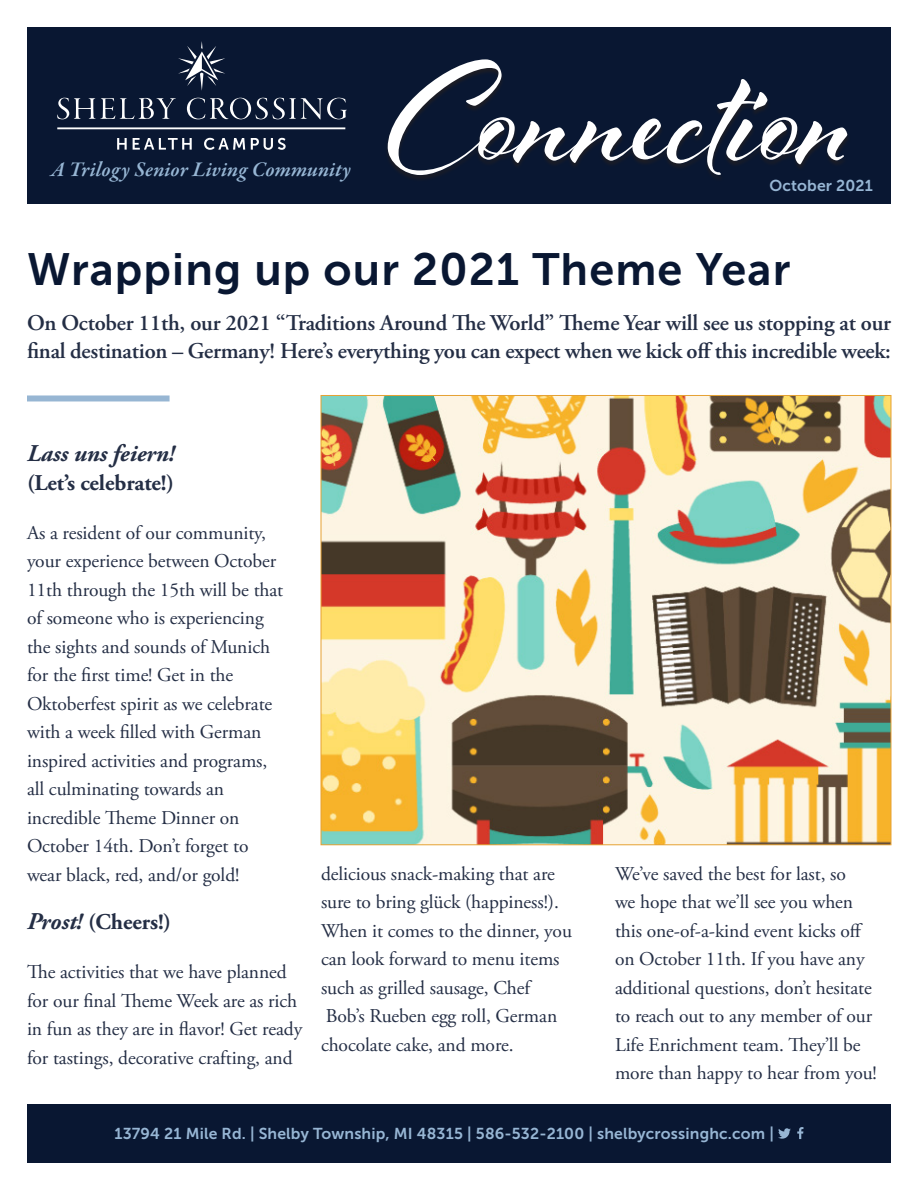
<style>
.page{position:relative;width:918px;height:1188px;background:#fff}
.page>*{position:absolute;margin:0;border:0;box-sizing:border-box;transform-origin:0 0}
.t1{font:700 153px "Al Fresco";color:#fff}
.t2{font:45px "Museo Sans 700";letter-spacing:.025em;color:#091732}
.t3{font:italic 700 24px "Adobe Garamond Pro";letter-spacing:-.005em;color:#242e45}
.t4{font:600 22.5px/28.5px "Adobe Garamond Pro";letter-spacing:-.01em;color:#242e45}
.t5{font:700 22.5px "Adobe Garamond Pro";letter-spacing:-.005em;color:#242e45}
.t6{font:italic 600 21.3px "Garamond Premr Pro";letter-spacing:.005em;color:#97b6d4}
.t7{font:19.5px/28.5px "Adobe Garamond Pro";letter-spacing:-.005em;color:#242e45}
.t8{font:15.75px "Museo Sans 700";letter-spacing:.01em;color:#97b6d4}
.s1{font-style:italic;font-size:24px}
</style>
<div class="page">
<div style="left:27px;top:395px;width:143px;height:6px;background:#97b6d3"></div>
<img style="left:323px;top:397px;width:566px;height:446px">
<div style="left:27px;top:27px;width:864px;height:176px;background:#091732"></div>
<div style="left:385px;top:59px;width:466px;height:123px;background:#231f20;opacity:.75"></div>
<div style="left:27px;top:1104px;width:864px;height:58px;background:#091732"></div>
<svg style="left:778px;top:1128px;width:13px;height:11px"></svg>
<svg style="left:797px;top:1127px;width:6px;height:12px"></svg>
<svg style="left:57px;top:98px;width:119px;height:21px"></svg>
<svg style="left:187px;top:98px;width:160px;height:21px"></svg>
<svg style="left:57px;top:127px;width:288px;height:2px"></svg>
<svg style="left:117px;top:138px;width:10px;height:12px"></svg>
<svg style="left:133px;top:138px;width:59px;height:12px"></svg>
<svg style="left:204px;top:138px;width:41px;height:12px"></svg>
<svg style="left:251px;top:138px;width:35px;height:12px"></svg>
<svg style="left:178px;top:41px;width:47px;height:50px"></svg>
<p class="t6" style="left:51px;top:156px;width:302px">A Trilogy Senior Living Community</p>
<p class="t1" style="left:389px;top:17px;width:465px">Connection</p>
<p class="t8" style="left:769px;top:177px;width:105px">October 2021</p>
<p class="t2" style="left:27px;top:245px;width:765px">Wrapping up our 2021 Theme Year</p>
<p class="t4" style="left:27px;top:309px;width:866px">On October 11th, our 2021 “Traditions Around The World” Theme Year will see us stopping at our final destination – Germany! Here’s everything you can expect when we kick off this incredible week:</p>
<p class="t3" style="left:27px;top:440px;width:149px">Lass uns feiern!</p>
<p class="t5" style="left:27px;top:470px;width:149px">(Let’s celebrate!)</p>
<p class="t7" style="left:27px;top:519px;width:258px">As a resident of our community, your experience between October<br>11th through the 15th will be that of someone who is experiencing the sights and sounds of Munich for the first time! Get in the<br>Oktoberfest spirit as we celebrate with a week filled with German inspired activities and programs, all culminating towards an incredible Theme Dinner on<br>October 14th. Don’t forget to wear black, red, and/or gold!</p>
<p class="t5" style="left:27px;top:909px;width:146px"><span class="s1">Prost!</span> (Cheers!)</p>
<p class="t7" style="left:27px;top:958px;width:277px">The activities that we have planned for our final Theme Week are as rich in fun as they are in flavor! Get ready for tastings, decorative crafting, and</p>
<p class="t7" style="left:321px;top:860px;width:253px">delicious snack-making that are sure to bring glück (happiness!).<br>When it comes to the dinner, you can look forward to menu items such as grilled sausage, Chef<br>Bob’s Rueben egg roll, German chocolate cake, and more.</p>
<p class="t7" style="left:615px;top:860px;width:263px">We’ve saved the best for last, so<br>we hope that we’ll see you when this one-of-a-kind event kicks off on October 11th. If you have any additional questions, don’t hesitate to reach out to any member of our<br>Life Enrichment team. They’ll be more than happy to hear from you!</p>
<p class="t8" style="left:115px;top:1125px;width:661px">13794 21 Mile Rd. | Shelby Township, MI 48315 | 586-532-2100 | shelbycrossinghc.com |</p>
</div>
